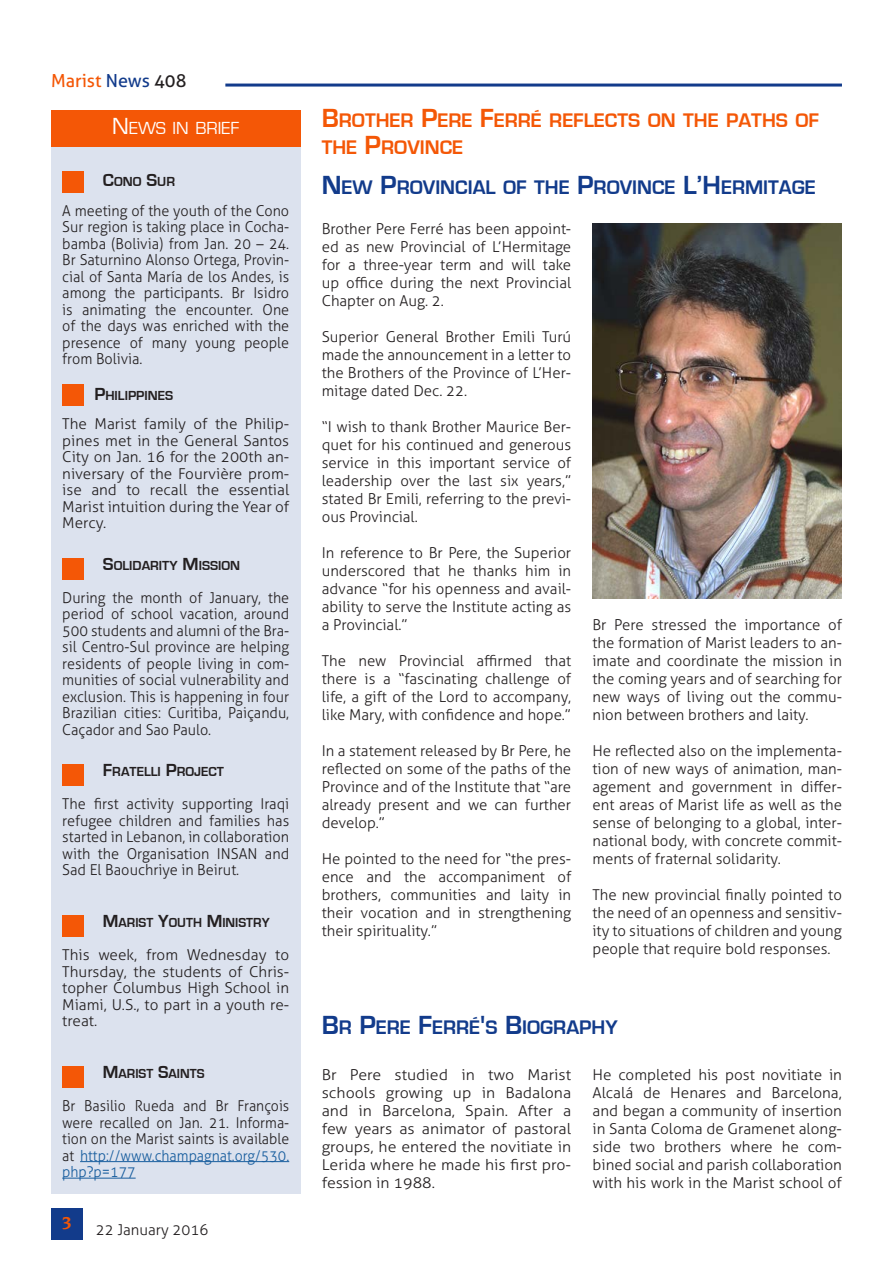
<style>
.page{position:relative;width:893px;height:1263px;background:#fff}
.page>*{position:absolute;margin:0;border:0;box-sizing:border-box;transform-origin:0 0}
.Titolo{font:700 20.25px "Eurostile";color:#123b8b}
.Titolo-2{font:700 20.25px/27px "Eurostile";color:#f45706}
.t1{font:18px "Aller";color:#f45706}
.TitoloBox{font:18px "Eurostile";color:#fff}
.t2{font:700 18px "Novarese IT Cby BT";color:#f45706}
.Testo_normal{font:300 15px/18px "Aller";color:#231f20;text-align:justify}
.Testo_normal-2{font:300 15px/16.5px "Aller";color:#231f20;text-align:justify;scale:.96 1}
.Testo_sinEspacio{font:300 15px/18px "Aller";color:#231f20;text-align:justify}
.Testo_sinEspacio-2{font:300 15px/18px "Aller";color:#231f20;text-align:justify;scale:1.06 1}
.Testo_normal-3{font:300 15px/16.5px "Aller";color:#231f20;text-align:justify;scale:.94 1}
.SottoTitoloBox{font:700 13.5px "Eurostile";color:#231f20}
.s1{color:#123b8b}
.s2{color:#231f20}
.s3{font-size:24px}
.s4{font-size:18px}
.s5{color:#175d9e}
.s6{font-size:27px}
</style>
<div class="page">
<hr style="left:225px;top:84px;width:617px;height:3px;background:#123b8b">
<div style="left:51px;top:1208px;width:32px;height:31px;background:#123b8b"></div>
<div style="left:51px;top:142px;width:249px;height:1052px;background:#dce2ee"></div>
<div style="left:62px;top:171px;width:22px;height:21px;background:#f45706"></div>
<div style="left:51px;top:111px;width:249px;height:36px;background:#f45706"></div>
<div style="left:62px;top:384px;width:22px;height:22px;background:#f45706"></div>
<div style="left:62px;top:558px;width:22px;height:21px;background:#f45706"></div>
<div style="left:62px;top:764px;width:22px;height:21px;background:#f45706"></div>
<div style="left:62px;top:915px;width:22px;height:21px;background:#f45706"></div>
<div style="left:62px;top:1066px;width:22px;height:21px;background:#f45706"></div>
<hr style="left:80px;top:1161px;width:209px;height:1px;background:#175d9e">
<hr style="left:62px;top:1178px;width:74px;height:1px;background:#175d9e">
<img style="left:592px;top:223px;width:250px;height:376px">
<p class="t1" style="left:51px;top:69px;width:137px">Marist <span class="s1">News</span> <span class="s2">408</span></p>
<p class="TitoloBox" style="left:112px;top:118px;width:127px"><span class="s3">N</span>EWS IN BRIEF</p>
<p class="SottoTitoloBox" style="left:103px;top:174px;width:74px"><span class="s4">C</span>ONO <span class="s4">S</span>UR</p>
<p class="Testo_normal-2" style="left:62px;top:202px;width:238px">A meeting of the youth of the Cono Sur region is taking place in Cocha&shy;bamba (Bolivia) from Jan. 20 – 24.<br>Br Saturnino Alonso Ortega, Provin&shy;cial of Santa María de los Andes, is among the participants. Br Isidro is animating the encounter. One of the days was enriched with the presence of many young people from Bolivia.</p>
<p class="SottoTitoloBox" style="left:94px;top:388px;width:80px"><span class="s4">P</span>HILIPPINES</p>
<p class="Testo_normal" style="left:62px;top:416px;width:228px;line-height:16.5px">The Marist family of the Philip&shy;pines met in the General Santos City on Jan. 16 for the 200th an&shy;niversary of the Fourvière prom&shy;ise and to recall the essential Marist intuition during the Year of Mercy.</p>
<p class="SottoTitoloBox" style="left:103px;top:558px;width:137px"><span class="s4">S</span>OLIDARITY <span class="s4">M</span>ISSION</p>
<p class="Testo_normal-2" style="left:62px;top:589px;width:238px">During the month of January, the period of school vacation, around 500 students and alumni of the Bra&shy;sil Centro-Sul province are helping residents of people living in com&shy;munities of social vulnerability and exclusion. This is happening in four Brazilian cities: Curitiba, Paiçandu, Caçador and Sao Paulo.</p>
<p class="SottoTitoloBox" style="left:103px;top:764px;width:123px"><span class="s4">F</span>RATELLI <span class="s4">P</span>ROJECT</p>
<p class="Testo_normal" style="left:62px;top:796px;width:228px;line-height:16.5px">The first activity supporting Iraqi refugee children and families has started in Lebanon, in collaboration with the Organisation INSAN and Sad El Baouchriye in Beirut.</p>
<p class="SottoTitoloBox" style="left:103px;top:915px;width:168px"><span class="s4">M</span>ARIST <span class="s4">Y</span>OUTH <span class="s4">M</span>INISTRY</p>
<p class="Testo_normal" style="left:62px;top:947px;width:228px;line-height:16.5px">This week, from Wednesday to Thursday, the students of Chris&shy;topher Columbus High School in Miami, U.S., to part in a youth re&shy;treat.</p>
<p class="SottoTitoloBox" style="left:103px;top:1066px;width:103px"><span class="s4">M</span>ARIST <span class="s4">S</span>AINTS</p>
<p class="Testo_normal-3" style="left:62px;top:1097px;width:243px">Br Basilio Rueda and Br François were recalled on Jan. 21. Informa&shy;tion on the Marist saints is available at <span class="s5">http://www.champagnat.org/530. php?p=177</span></p>
<p class="t2" style="left:62px;top:1212px;width:12px">3</p>
<p class="Testo_normal" style="left:96px;top:1220px;width:114px">22 January 2016</p>
<p class="Titolo-2" style="left:322px;top:107px;width:497px"><span class="s6">B</span>ROTHER <span class="s6">P</span>ERE <span class="s6">F</span>ERRÉ REFLECTS ON THE PATHS OF<br>THE <span class="s6">P</span>ROVINCE</p>
<p class="Titolo" style="left:322px;top:176px;width:495px"><span class="s6">N</span>EW <span class="s6">P</span>ROVINCIAL OF THE <span class="s6">P</span>ROVINCE <span class="s6">L’H</span> ERMITAGE</p>
<p class="Testo_normal" style="left:322px;top:220px;width:251px">Brother Pere Ferré has been appoint&shy;ed as new Provincial of L’Hermitage for a three-year term and will take up office during the next Provincial Chapter on Aug. 2.</p>
<p class="Testo_normal" style="left:322px;top:328px;width:251px">Superior General Brother Emili Turú made the announcement in a letter to the Brothers of the Province of L’Her&shy;mitage dated Dec. 22.</p>
<p class="Testo_normal" style="left:322px;top:418px;width:251px">“I wish to thank Brother Maurice Ber&shy;quet for his continued and generous service in this important service of leadership over the last six years,” stated Br Emili, referring to the previ&shy;ous Provincial.</p>
<p class="Testo_normal" style="left:322px;top:544px;width:251px">In reference to Br Pere, the Superior underscored that he thanks him in advance “for his openness and avail&shy;ability to serve the Institute acting as a Provincial.”</p>
<p class="Testo_normal" style="left:322px;top:652px;width:251px">The new Provincial affirmed that there is a “fascinating challenge of life, a gift of the Lord to accompany, like Mary, with confidence and hope.”</p>
<p class="Testo_normal" style="left:322px;top:742px;width:251px">In a statement released by Br Pere, he reflected on some of the paths of the Province and of the Institute that “are already present and we can further develop.”</p>
<p class="Testo_normal" style="left:322px;top:850px;width:251px">He pointed to the need for “the pres&shy;ence and the accompaniment of brothers, communities and laity in their vocation and in strengthening their spirituality.”</p>
<p class="Testo_normal" style="left:592px;top:616px;width:251px">Br Pere stressed the importance of the formation of Marist leaders to an&shy;imate and coordinate the mission in the coming years and of searching for new ways of living out the commu&shy;nion between brothers and laity.</p>
<p class="Testo_normal" style="left:592px;top:742px;width:251px">He reflected also on the implementa&shy;tion of new ways of animation, man&shy;agement and government in differ&shy;ent areas of Marist life as well as the sense of belonging to a global, inter&shy;national body, with concrete commit&shy;ments of fraternal solidarity.</p>
<p class="Testo_normal" style="left:592px;top:886px;width:251px">The new provincial finally pointed to the need of an openness and sensitiv&shy;ity to situations of children and young people that require bold responses.</p>
<p class="Titolo" style="left:322px;top:1017px;width:297px"><span class="s6">B</span>R <span class="s6">P</span>ERE <span class="s6">F</span>ERRÉ<span class="s6">'</span>S <span class="s6">B</span>IOGRAPHY</p>
<p class="Testo_sinEspacio-2" style="left:322px;top:1066px;width:237px">Br Pere studied in two Marist schools growing up in Badalona and in Barcelona, Spain. After a few years as animator of pastoral groups, he entered the novitiate in Lerida where he made his first pro&shy;fession in 1988.</p>
<p class="Testo_sinEspacio" style="left:592px;top:1066px;width:251px">He completed his post novitiate in Alcalá de Henares and Barcelona, and began a community of insertion in Santa Coloma de Gramenet along&shy;side two brothers where he com&shy;bined social and parish collaboration with his work in the Marist school of</p>
</div>
